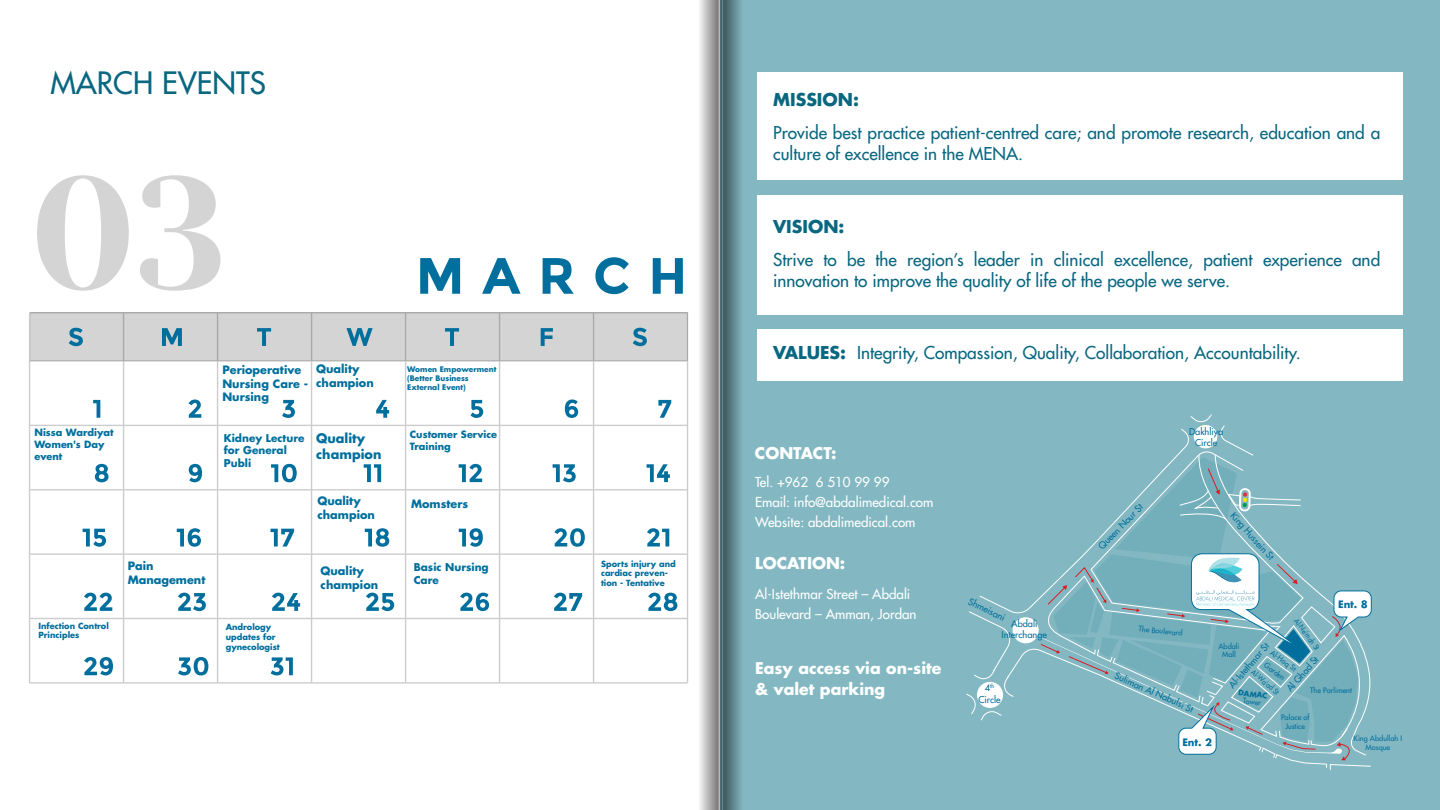
<style>
.page{position:relative;width:1440px;height:810px;background:#fff}
.page>*{position:absolute;margin:0;border:0;box-sizing:border-box;transform-origin:0 0}
.t1{font:500 30px "Futura Std";color:#096780}
.t2{font:500 17.25px/21.8px "Futura Std";color:#096780}
.t3{font:700 17.25px "Futura Std";color:#096780}
.t4{font:700 15.75px/21.3px "Futura Std";color:#fff}
.t5{font:500 13.42px/19.8px "Futura Std";color:#fff}
.t6{font:700 12.75px/15.3px "Futura Std";color:#006f9d}
.t7{font:700 11.25px/13.5px "Futura Std";color:#006f9d}
.t8{font:700 10.5px/12.6px "Futura Std";color:#006f9d}
.t9{font:700 10.05px "Futura Std";color:#006f9d}
.t10{font:700 9.75px/11.7px "Futura Std";color:#006f9d}
.t11{font:500 9.23px/11.1px "Futura Std";color:#006f9d;text-align:center}
.t12{font:700 8.25px/9.9px "Futura Std";color:#006f9d}
.t13{font:700 7.5px/9px "Futura Std";color:#006f9d}
.t14{font:500 7.35px/9.2px "Futura Std";color:#006f9d;text-align:center}
.t15{font:500 7.35px "Futura Std";color:#006f9d;scale:.9 1}
.t16{font:700 7.35px "Futura Std";color:#006f9d}
.t17{font:500 5.4px "Futura Std";color:#006f9d}
.s1{font-weight:700}
.s2{font-size:9.23px}
</style>
<div class="page">
<div style="left:720px;top:0;width:720px;height:810px;background:#83b8c2"></div>
<div style="left:758px;top:72px;width:645px;height:108px;background:#fff"></div>
<div style="left:758px;top:195px;width:645px;height:119px;background:#fff"></div>
<div style="left:758px;top:329px;width:645px;height:52px;background:#fff"></div>
<svg style="left:966px;top:414px;width:406px;height:356px"></svg>
<svg style="left:700px;top:0;width:41px;height:810px;background:#86979b"></svg>
<svg style="left:420px;top:258px;width:40px;height:36px"></svg>
<svg style="left:482px;top:258px;width:39px;height:36px"></svg>
<svg style="left:543px;top:258px;width:31px;height:36px"></svg>
<svg style="left:595px;top:257px;width:34px;height:37px"></svg>
<svg style="left:653px;top:258px;width:30px;height:36px"></svg>
<svg style="left:37px;top:175px;width:92px;height:116px"></svg>
<svg style="left:140px;top:175px;width:80px;height:116px"></svg>
<svg style="left:29px;top:312px;width:659px;height:372px"></svg>
<h1 class="t1" style="left:50px;top:64px;width:217px">MARCH EVENTS</h1>
<p class="t10" style="left:34px;top:426px;width:81px">Nissa Wardiyat<br>Women's Day event</p>
<p class="t7" style="left:222px;top:363px;width:87px">Perioperative<br>Nursing Care -<br>Nursing</p>
<p class="t7" style="left:316px;top:362px;width:59px">Quality champion</p>
<p class="t13" style="left:407px;top:364px;width:91px">Women Empowerment (Better Business<br>External Event)</p>
<p class="t8" style="left:224px;top:431px;width:82px">Kidney Lecture for General<br>Publi</p>
<p class="t6" style="left:316px;top:431px;width:67px">Quality champion</p>
<p class="t10" style="left:410px;top:429px;width:89px">Customer Service<br>Training</p>
<p class="t7" style="left:317px;top:494px;width:59px">Quality champion</p>
<p class="t7" style="left:411px;top:497px;width:59px">Momsters</p>
<p class="t7" style="left:128px;top:559px;width:79px">Pain<br>Management</p>
<p class="t7" style="left:321px;top:564px;width:59px">Quality champion</p>
<p class="t8" style="left:414px;top:561px;width:77px">Basic Nursing<br>Care</p>
<p class="t12" style="left:601px;top:558px;width:76px">Sports injury and cardiac preven&shy;tion - Tentative</p>
<p class="t12" style="left:38px;top:620px;width:72px">Infection Control<br>Principles</p>
<p class="t12" style="left:226px;top:622px;width:56px">Andrology updates for gynecologist</p>
<p class="t3" style="left:773px;top:88px;width:87px">MISSION:</p>
<p class="t2" style="left:773px;top:122px;width:609px">Provide best practice patient-centred care; and promote research, education and a culture of excellence in the MENA.</p>
<p class="t3" style="left:773px;top:215px;width:73px">VISION:</p>
<p class="t2" style="left:773px;top:249px;width:609px">Strive to be the region’s leader in clinical excellence, patient experience and innovation to improve the quality of life of the people we serve.</p>
<p class="t2" style="left:773px;top:342px;width:529px"><span class="s1">VALUES:</span> Integrity, Compassion, Quality, Collaboration, Accountability.</p>
<p class="t4" style="left:755px;top:443px;width:83px">CONTACT:</p>
<p class="t5" style="left:755px;top:472px;width:180px">Tel. +962 6 510 99 99<br>Email: info@abdalimedical.com<br>Website: abdalimedical.com</p>
<p class="t4" style="left:755px;top:552px;width:92px">LOCATION:</p>
<p class="t5" style="left:755px;top:584px;width:163px">Al-Istethmar Street – Abdali<br>Boulevard – Amman, Jordan</p>
<p class="t4" style="left:755px;top:657px;width:188px">Easy access via on-site &amp; valet parking</p>
<p class="t11" style="left:972px;top:596px;width:41px;rotate:26deg">Shmeisani</p>
<p class="t11" style="left:1002px;top:618px;width:47px">Abdali<br>Interchange</p>
<p class="t17" style="left:985px;top:683px;width:11px"><span class="s2">4</span>th</p>
<p class="t11" style="left:978px;top:694px;width:24px">Circle</p>
<p class="t11" style="left:1096px;top:543px;width:60px;rotate:-45deg">Queen Nour St</p>
<p class="t11" style="left:1189px;top:426px;width:36px">Dakhliya<br>Circle</p>
<p class="t11" style="left:1236px;top:510px;width:62px;rotate:48deg">King Hussein St</p>
<p class="t9" style="left:1338px;top:597px;width:31px;rotate:1deg">Ent. 8</p>
<p class="t14" style="left:1139px;top:624px;width:45px;rotate:6deg">The Boulevard</p>
<p class="t11" style="left:1118px;top:670px;width:86px;rotate:24deg">Suliman Al Nabulsi St</p>
<p class="t15" style="left:1299px;top:617px;width:43px;rotate:53deg">Al-Ne’mah St</p>
<p class="t14" style="left:1274px;top:648px;width:32px;rotate:36deg">Al-Haq St</p>
<p class="t15" style="left:1255px;top:667px;width:39px;rotate:41deg">Al-Wa’ad St</p>
<p class="t11" style="left:1226px;top:683px;width:58px;rotate:-49deg">Al-Istethmar St</p>
<p class="t14" style="left:1218px;top:642px;width:23px;line-height:8.2px">Abdali<br>Mall</p>
<p class="t11" style="left:1284px;top:687px;width:45px;rotate:-49deg">Al Ghad St</p>
<p class="t14" style="left:1268px;top:661px;width:25px;rotate:37deg">Garden</p>
<p class="t14" style="left:1310px;top:686px;width:43px">The Parliment</p>
<p class="t16" style="left:1239px;top:688px;width:31px;rotate:6deg">DAMAC</p>
<p class="t14" style="left:1244px;top:696px;width:20px;rotate:6deg">Tower</p>
<p class="t14" style="left:1281px;top:712px;width:30px">Palace of<br>Justice</p>
<p class="t9" style="left:1183px;top:735px;width:31px;rotate:1deg">Ent. 2</p>
<p class="t14" style="left:1354px;top:733px;width:50px">King Abdullah I<br>Mosque</p>
</div>
